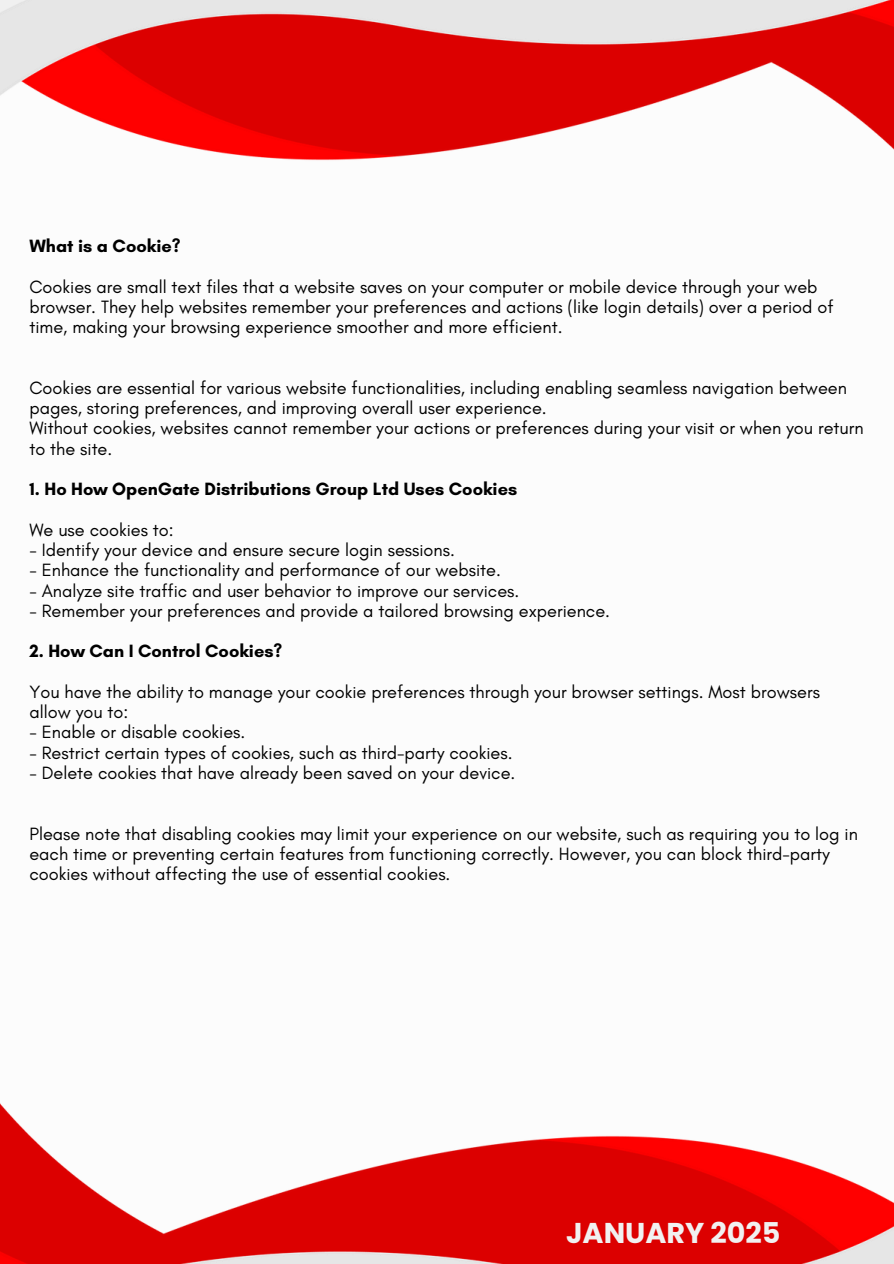
<style>
.page{position:relative;width:894px;height:1264px;background:#fff}
.page>*{position:absolute;margin:0;border:0;box-sizing:border-box;transform-origin:0 0}
.t1{font:700 28.65px "Poppins";color:#f1f1f1}
.t2{font:18.15px/20.2px "Glacial Indifference";color:#000}
.t3{font:700 18.15px "Glacial Indifference";color:#000}
</style>
<div class="page">
<img style="left:0;top:1103px;width:893px;height:160px">
<img style="left:0;top:0;width:893px;height:161px">
<h2 class="t3" style="left:29px;top:235px;width:153px">What is a Cookie?</h2>
<p class="t2" style="left:29px;top:276px;width:805px">Cookies are small text files that a website saves on your computer or mobile device through your web browser. They help websites remember your preferences and actions (like login details) over a period of time, making your browsing experience smoother and more efficient.</p>
<p class="t2" style="left:29px;top:377px;width:818px">Cookies are essential for various website functionalities, including enabling seamless navigation between pages, storing preferences, and improving overall user experience.</p>
<p class="t2" style="left:29px;top:418px;width:835px">Without cookies, websites cannot remember your actions or preferences during your visit or when you return to the site.</p>
<h2 class="t3" style="left:29px;top:478px;width:489px">1. Ho How OpenGate Distributions Group Ltd Uses Cookies</h2>
<p class="t2" style="left:29px;top:519px;width:146px">We use cookies to:</p>
<p class="t2" style="left:29px;top:539px;width:427px">- Identify your device and ensure secure login sessions.</p>
<p class="t2" style="left:29px;top:559px;width:473px">- Enhance the functionality and performance of our website.</p>
<p class="t2" style="left:29px;top:580px;width:491px">- Analyze site traffic and user behavior to improve our services.</p>
<p class="t2" style="left:29px;top:600px;width:582px">- Remember your preferences and provide a tailored browsing experience.</p>
<h2 class="t3" style="left:29px;top:640px;width:254px">2. How Can I Control Cookies?</h2>
<p class="t2" style="left:29px;top:681px;width:791px">You have the ability to manage your cookie preferences through your browser settings. Most browsers allow you to:</p>
<p class="t2" style="left:29px;top:721px;width:217px">- Enable or disable cookies.</p>
<p class="t2" style="left:29px;top:742px;width:484px">- Restrict certain types of cookies, such as third-party cookies.</p>
<p class="t2" style="left:29px;top:762px;width:487px">- Delete cookies that have already been saved on your device.</p>
<p class="t2" style="left:29px;top:823px;width:829px">Please note that disabling cookies may limit your experience on our website, such as requiring you to log in each time or preventing certain features from functioning correctly. However, you can block third-party cookies without affecting the use of essential cookies.</p>
<p class="t1" style="left:566px;top:1213px;width:216px">JANUARY 2025</p>
</div>
